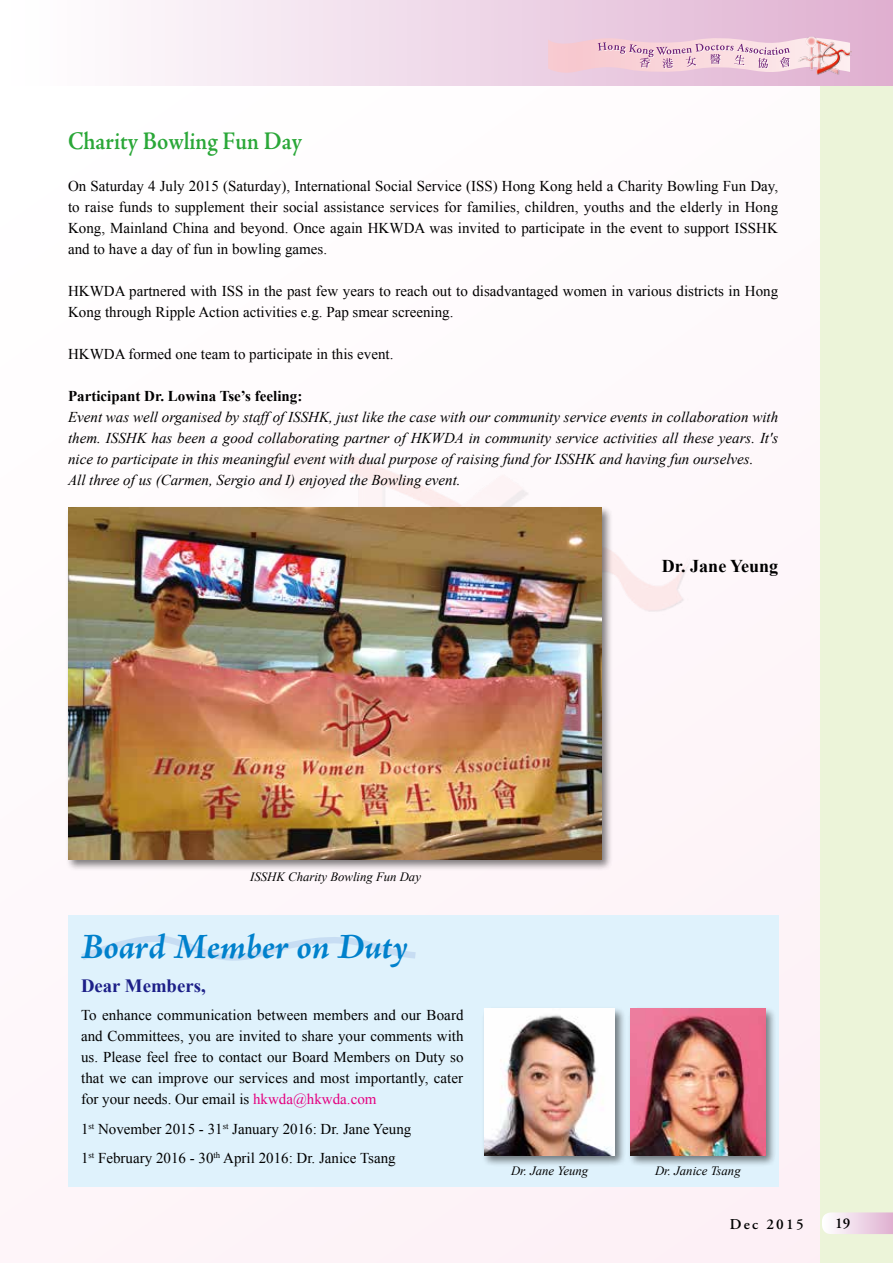
<style>
.page{position:relative;width:893px;height:1263px;background:#fefafc}
.page>*{position:absolute;margin:0;border:0;box-sizing:border-box;transform-origin:0 0}
.t1{font:italic 700 36px "Adobe Jenson Pro";letter-spacing:-.005em;color:#0081cc}
.t2{font:600 25.5px "Adobe Jenson Pro";color:#2aa738;scale:.9 1}
.t3{font:700 18.75px "Times New Roman";color:#1d2088}
.t4{font:700 18px "Times New Roman";color:#000}
.t5{font:15px/21px "Times New Roman";color:#000;text-align:justify}
.t6{font:italic 15px/21px "Times New Roman";color:#000}
.t7{font:700 15px "Times New Roman";color:#000}
.t8{font:600 15px "Adobe Garamond Pro";letter-spacing:.15em;color:#000}
.t9{font:italic 12.75px "Times New Roman";color:#000}
.s1{color:#e4007f}
</style>
<div class="page">
<div style="left:821px;top:0;width:72px;height:1263px;background:#ecf4d9"></div>
<svg style="left:822px;top:1212px;width:71px;height:22px;background:#efd9e7"></svg>
<div style="left:0;top:0;width:893px;height:85px;background:linear-gradient(to right,#fff,#dfb0d1)"></div>
<img style="left:796px;top:35px;width:55px;height:42px">
<svg style="left:548px;top:36px;width:302px;height:39px;background:#ecc7d4"></svg>
<div style="left:68px;top:915px;width:710px;height:271px;background:#dff2fc"></div>
<svg style="left:81px;top:935px;width:335px;height:26px"></svg>
<div style="left:482px;top:1006px;width:144px;height:161px;background:#000;opacity:.5"></div>
<img style="left:485px;top:1009px;width:129px;height:146px">
<div style="left:627px;top:1006px;width:150px;height:161px;background:#000;opacity:.5"></div>
<img style="left:630px;top:1009px;width:135px;height:146px">
<div style="left:65px;top:505px;width:549px;height:366px;background:#000;opacity:.5"></div>
<img style="left:68px;top:508px;width:534px;height:352px">
<h2 class="t2" style="left:68px;top:126px;width:262px">Charity Bowling Fun Day</h2>
<p class="t5" style="left:68px;top:175px;width:712px">On Saturday 4 July 2015 (Saturday), International Social Service (ISS) Hong Kong held a Charity Bowling Fun Day, to raise funds to supplement their social assistance services for families, children, youths and the elderly in Hong Kong, Mainland China and beyond. Once again HKWDA was invited to participate in the event to support ISSHK and to have a day of fun in bowling games.</p>
<p class="t5" style="left:68px;top:280px;width:712px">HKWDA partnered with ISS in the past few years to reach out to disadvantaged women in various districts in Hong<br>Kong through Ripple Action activities e.g. Pap smear screening.</p>
<p class="t5" style="left:68px;top:343px;width:327px">HKWDA formed one team to participate in this event.</p>
<p class="t7" style="left:68px;top:386px;width:236px">Participant Dr. Lowina Tse’s feeling:</p>
<p class="t6" style="left:68px;top:406px;width:712px">Event was well organised by staff of ISSHK, just like the case with our community service events in collaboration with them. ISSHK has been a good collaborating partner of HKWDA in community service activities all these years. It's nice to participate in this meaningful event with dual purpose of raising fund for ISSHK and having fun ourselves.<br>All three of us (Carmen, Sergio and I) enjoyed the Bowling event.</p>
<p class="t4" style="left:662px;top:553px;width:118px">Dr. Jane Yeung</p>
<p class="t9" style="left:250px;top:868px;width:172px">ISSHK Charity Bowling Fun Day</p>
<h1 class="t1" style="left:81px;top:926px;width:328px">Board Member on Duty</h1>
<p class="t3" style="left:81px;top:973px;width:126px">Dear Members,</p>
<p class="t5" style="left:81px;top:1005px;width:384px">To enhance communication between members and our Board and Committees, you are invited to share your comments with us. Please feel free to contact our Board Members on Duty so that we can improve our services and most importantly, cater for your needs. Our email is <span class="s1">hkwda@hkwda.com</span></p>
<p class="t5" style="left:81px;top:1114px;width:332px;line-height:29.5px">1<sup>st</sup> November 2015 - 31<sup>st</sup> January 2016: Dr. Jane Yeung<br>1<sup>st</sup> February 2016 - 30<sup>th</sup> April 2016: Dr. Janice Tsang</p>
<p class="t9" style="left:511px;top:1162px;width:79px">Dr. Jane Yeung</p>
<p class="t9" style="left:655px;top:1162px;width:87px">Dr. Janice Tsang</p>
<p class="t8" style="left:730px;top:1215px;width:75px">Dec 2015</p>
<p class="t8" style="left:835px;top:1214px;width:17px">19</p>
</div>
